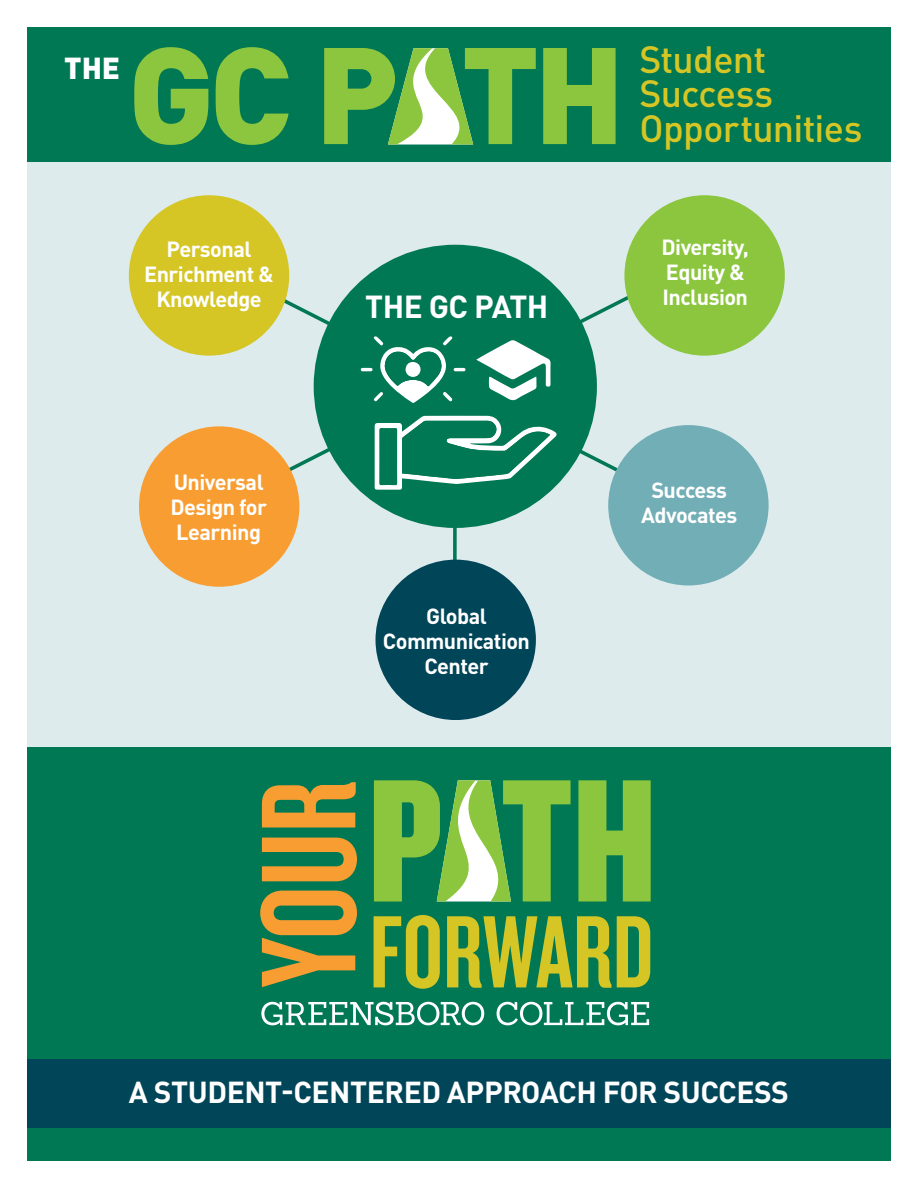
<style>
.page{position:relative;width:918px;height:1188px;background:#fff}
.page>*{position:absolute;margin:0;border:0;box-sizing:border-box;transform-origin:0 0}
.t1{font:900 135px "DIN Pro";letter-spacing:-.07em;color:#8bc63e}
.t2{font:500 37.5px/34.5px "DIN Pro";letter-spacing:-.02em;color:#d5c626}
.t3{font:700 31.5px "DIN Pro";letter-spacing:-.02em;color:#fff}
.t4{font:700 30px "DIN Pro";letter-spacing:-.015em;color:#fff}
.t5{font:900 30px "DIN Pro";color:#fff}
.t6{font:700 21.75px/24.9px "DIN Pro";letter-spacing:-.025em;color:#fff;text-align:center}
.s1{color:#007854}
</style>
<div class="page">
<div style="left:27px;top:27px;width:864px;height:720px;background:#ddebed"></div>
<div style="left:27px;top:747px;width:864px;height:414px;background:#007854"></div>
<svg style="left:260px;top:891px;width:97px;height:96px"></svg>
<svg style="left:262px;top:838px;width:95px;height:43px"></svg>
<svg style="left:262px;top:782px;width:94px;height:45px"></svg>
<svg style="left:261px;top:1002px;width:223px;height:23px"></svg>
<svg style="left:497px;top:1002px;width:152px;height:23px"></svg>
<svg style="left:578px;top:780px;width:73px;height:122px"></svg>
<svg style="left:374px;top:780px;width:197px;height:122px"></svg>
<svg style="left:374px;top:915px;width:66px;height:74px"></svg>
<svg style="left:447px;top:916px;width:164px;height:72px"></svg>
<svg style="left:617px;top:916px;width:33px;height:71px"></svg>
<div style="left:27px;top:1059px;width:864px;height:69px;background:#014558"></div>
<div style="left:27px;top:27px;width:864px;height:135px;background:#007854"></div>
<svg style="left:453px;top:528px;width:4px;height:32px"></svg>
<svg style="left:263px;top:286px;width:381px;height:199px"></svg>
<div style="left:608px;top:425px;width:161px;height:160px;background:#72aeb6;border-radius:50%"></div>
<div style="left:129px;top:195px;width:160px;height:161px;background:#d5c626;border-radius:50%"></div>
<div style="left:139px;top:426px;width:160px;height:161px;background:#f89d31;border-radius:50%"></div>
<div style="left:624px;top:195px;width:161px;height:161px;background:#8bc63e;border-radius:50%"></div>
<div style="left:376px;top:560px;width:160px;height:160px;background:#014558;border-radius:50%"></div>
<div style="left:314px;top:245px;width:283px;height:283px;background:#007854;border-radius:50%"></div>
<svg style="left:375px;top:416px;width:182px;height:74px"></svg>
<svg style="left:361px;top:336px;width:105px;height:67px"></svg>
<div style="left:405px;top:362px;width:16px;height:15px;background:#fff;border-radius:50%"></div>
<svg style="left:476px;top:340px;width:75px;height:61px"></svg>
<svg style="left:388px;top:48px;width:86px;height:97px"></svg>
<h3 class="t5" style="left:64px;top:42px;width:57px">THE</h3>
<h1 class="t1" style="left:128px;top:-21px;width:499px">GC P<span class="s1">A</span>TH</h1>
<h2 class="t2" style="left:639px;top:38px;width:225px">Student<br>Success<br>Opportunities</h2>
<p class="t6" style="left:144px;top:234px;width:131px">Personal<br>Enrichment &amp;<br>Knowledge</p>
<p class="t6" style="left:662px;top:233px;width:89px;text-align:left">Diversity,<br>Equity &amp;<br>Inclusion</p>
<h3 class="t3" style="left:365px;top:280px;width:185px">THE GC PATH</h3>
<p class="t6" style="left:171px;top:467px;width:98px;text-align:left">Universal<br>Design for<br>Learning</p>
<p class="t6" style="left:383px;top:601px;width:149px">Global<br>Communication<br>Center</p>
<p class="t6" style="left:641px;top:476px;width:98px">Success<br>Advocates</p>
<h3 class="t4" style="left:129px;top:1067px;width:662px">A STUDENT-CENTERED APPROACH FOR SUCCESS</h3>
</div>
